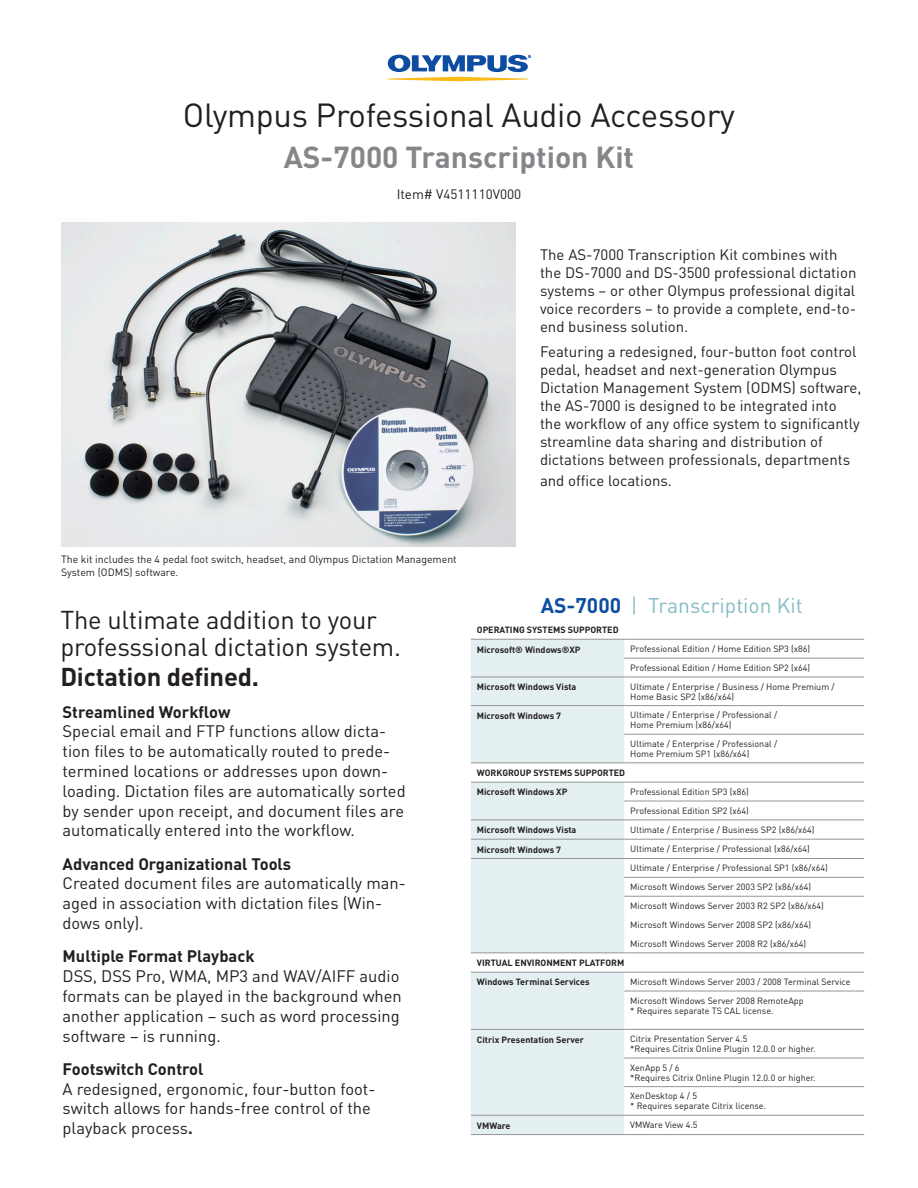
<style>
.page{position:relative;width:918px;height:1188px;background:#fff}
.page>*{position:absolute;margin:0;border:0;box-sizing:border-box;transform-origin:0 0}
.t1{font:33px "DIN";letter-spacing:-.01em;color:#231f20}
.t2{font:700 30px "DIN";color:#848689}
.t3{font:25.5px/27px "DIN";letter-spacing:-.01em;color:#231f20}
.t4{font:700 25.5px "DIN";letter-spacing:-.01em;color:#231f20}
.t5{font:21px "DIN";color:#85bcc4}
.t6{font:16.5px/19.8px "DIN";color:#231f20}
.t7{font:15px/18px "DIN";color:#231f20}
.t8{font:13.5px "DIN";color:#231f20}
.t9{font:10.5px/12.6px "DIN";color:#231f20}
.t10{font:9px/9.8px "DIN";color:#231f20}
.t11{font:700 9px "DIN";color:#231f20}
.s1{font-weight:700}
.s2{font-weight:700;color:#0d4da1}
</style>
<div class="page">
<img style="left:62px;top:222px;width:453px;height:324px">
<svg style="left:471px;top:640px;width:153px;height:494px;background:#e5eff1"></svg>
<hr style="left:471px;top:639px;width:153px;height:1px;background:#939598">
<hr style="left:624px;top:639px;width:240px;height:1px;background:#939598">
<hr style="left:624px;top:658px;width:240px;height:1px;background:#939598">
<hr style="left:471px;top:677px;width:153px;height:1px;background:#939598">
<hr style="left:624px;top:677px;width:240px;height:1px;background:#939598">
<hr style="left:471px;top:705px;width:153px;height:1px;background:#939598">
<hr style="left:624px;top:705px;width:240px;height:1px;background:#939598">
<hr style="left:624px;top:734px;width:240px;height:1px;background:#939598">
<hr style="left:471px;top:763px;width:153px;height:1px;background:#939598">
<hr style="left:624px;top:763px;width:240px;height:1px;background:#939598">
<hr style="left:471px;top:782px;width:153px;height:1px;background:#939598">
<hr style="left:624px;top:782px;width:240px;height:1px;background:#939598">
<hr style="left:624px;top:801px;width:240px;height:1px;background:#939598">
<hr style="left:471px;top:820px;width:153px;height:1px;background:#939598">
<hr style="left:624px;top:820px;width:240px;height:1px;background:#939598">
<hr style="left:471px;top:839px;width:153px;height:1px;background:#939598">
<hr style="left:624px;top:839px;width:240px;height:1px;background:#939598">
<hr style="left:471px;top:858px;width:153px;height:1px;background:#939598">
<hr style="left:624px;top:858px;width:240px;height:1px;background:#939598">
<hr style="left:624px;top:877px;width:240px;height:1px;background:#939598">
<hr style="left:624px;top:896px;width:240px;height:1px;background:#939598">
<hr style="left:471px;top:953px;width:153px;height:1px;background:#939598">
<hr style="left:624px;top:953px;width:240px;height:1px;background:#939598">
<hr style="left:471px;top:972px;width:153px;height:1px;background:#939598">
<hr style="left:624px;top:972px;width:240px;height:1px;background:#939598">
<hr style="left:624px;top:991px;width:240px;height:1px;background:#939598">
<hr style="left:471px;top:1029px;width:153px;height:1px;background:#939598">
<hr style="left:624px;top:1029px;width:240px;height:1px;background:#939598">
<hr style="left:624px;top:1058px;width:240px;height:1px;background:#939598">
<hr style="left:624px;top:1086px;width:240px;height:1px;background:#939598">
<hr style="left:471px;top:1115px;width:153px;height:1px;background:#939598">
<hr style="left:624px;top:1115px;width:240px;height:1px;background:#939598">
<hr style="left:471px;top:1134px;width:153px;height:1px;background:#939598">
<hr style="left:624px;top:1134px;width:240px;height:1px;background:#939598">
<svg style="left:388px;top:55px;width:143px;height:26px"></svg>
<p class="t1" style="left:183px;top:97px;width:554px">Olympus Professional Audio Accessory</p>
<p class="t2" style="left:284px;top:138px;width:352px">AS-7000 Transcription Kit</p>
<p class="t8" style="left:397px;top:186px;width:126px">Item# V4511110V000</p>
<p class="t7" style="left:540px;top:246px;width:318px">The AS-7000 Transcription Kit combines with the DS-7000 and DS-3500 professional dictation systems – or other Olympus professional digital voice recorders – to provide a complete, end-to&shy;end business solution.</p>
<p class="t7" style="left:540px;top:342px;width:323px">Featuring a redesigned, four-button foot control pedal, headset and next-generation Olympus Dictation Management System (ODMS) software, the AS-7000 is designed to be integrated into the workflow of any office system to significantly streamline data sharing and distribution of dictations between professionals, departments</p>
<p class="t7" style="left:540px;top:472px;width:133px">and office locations.</p>
<p class="t9" style="left:61px;top:553px;width:397px">The kit includes the 4 pedal foot switch, headset, and Olympus Dictation Management<br>System (ODMS) software.</p>
<p class="t3" style="left:60px;top:606px;width:342px">The ultimate addition to your professsional dictation system.</p>
<p class="t4" style="left:60px;top:659px;width:200px">Dictation defined.</p>
<p class="t6" style="left:63px;top:702px;width:345px"><span class="s1">Streamlined Workflow<br></span>Special email and FTP functions allow dicta&shy;tion files to be automatically routed to prede&shy;termined locations or addresses upon down&shy;loading. Dictation files are automatically sorted by sender upon receipt, and document files are automatically entered into the workflow.</p>
<p class="t6" style="left:63px;top:854px;width:345px"><span class="s1">Advanced Organizational Tools<br></span>Created document files are automatically man&shy;aged in association with dictation files (Win&shy;dows only).</p>
<p class="t6" style="left:63px;top:947px;width:341px"><span class="s1">Multiple Format Playback<br></span>DSS, DSS Pro, WMA, MP3 and WAV/AIFF audio formats can be played in the background when another application – such as word processing software – is running.</p>
<p class="t6" style="left:63px;top:1059px;width:314px"><span class="s1">Footswitch Control<br></span>A redesigned, ergonomic, four-button foot&shy;switch allows for hands-free control of the playback process<span class="s1">.</span></p>
<p class="t5" style="left:541px;top:594px;width:263px"><span class="s2">AS-7000</span> | Transcription Kit</p>
<p class="t11" style="left:477px;top:624px;width:143px">OPERATING SYSTEMS SUPPORTED</p>
<p class="t11" style="left:477px;top:643px;width:105px">Microsoft® Windows®XP</p>
<p class="t10" style="left:630px;top:644px;width:182px">Professional Edition / Home Edition SP3 (x86)</p>
<p class="t10" style="left:630px;top:663px;width:182px">Professional Edition / Home Edition SP2 (x64)</p>
<p class="t11" style="left:477px;top:681px;width:101px">Microsoft Windows Vista</p>
<p class="t10" style="left:630px;top:682px;width:206px">Ultimate / Enterprise / Business / Home Premium /<br>Home Basic SP2 (x86/x64)</p>
<p class="t11" style="left:477px;top:710px;width:86px">Microsoft Windows 7</p>
<p class="t10" style="left:630px;top:710px;width:148px">Ultimate / Enterprise / Professional /<br>Home Premium (x86/x64)</p>
<p class="t10" style="left:630px;top:739px;width:148px">Ultimate / Enterprise / Professional /<br>Home Premium SP1 (x86/x64)</p>
<p class="t11" style="left:477px;top:767px;width:150px">WORKGROUP SYSTEMS SUPPORTED</p>
<p class="t11" style="left:477px;top:786px;width:92px">Microsoft Windows XP</p>
<p class="t10" style="left:630px;top:787px;width:120px">Professional Edition SP3 (x86)</p>
<p class="t10" style="left:630px;top:806px;width:120px">Professional Edition SP2 (x64)</p>
<p class="t11" style="left:477px;top:824px;width:101px">Microsoft Windows Vista</p>
<p class="t10" style="left:630px;top:825px;width:186px">Ultimate / Enterprise / Business SP2 (x86/x64)</p>
<p class="t11" style="left:477px;top:843px;width:86px">Microsoft Windows 7</p>
<p class="t10" style="left:630px;top:844px;width:181px">Ultimate / Enterprise / Professional (x86/x64)</p>
<p class="t10" style="left:630px;top:863px;width:199px">Ultimate / Enterprise / Professional SP1 (x86/x64)</p>
<p class="t10" style="left:630px;top:882px;width:182px">Microsoft Windows Server 2003 SP2 (x86/x64)</p>
<p class="t10" style="left:630px;top:901px;width:195px">Microsoft Windows Server 2003 R2 SP2 (x86/x64)</p>
<p class="t10" style="left:630px;top:920px;width:182px">Microsoft Windows Server 2008 SP2 (x86/x64)</p>
<p class="t10" style="left:630px;top:939px;width:177px">Microsoft Windows Server 2008 R2 (x86/x64)</p>
<p class="t11" style="left:477px;top:957px;width:149px">VIRTUAL ENVIRONMENT PLATFORM</p>
<p class="t11" style="left:477px;top:976px;width:114px">Windows Terminal Services</p>
<p class="t10" style="left:630px;top:977px;width:222px">Microsoft Windows Server 2003 / 2008 Terminal Service</p>
<p class="t10" style="left:630px;top:996px;width:175px">Microsoft Windows Server 2008 RemoteApp * Requires separate TS CAL license.</p>
<p class="t11" style="left:477px;top:1033px;width:109px">Citrix Presentation Server</p>
<p class="t10" style="left:630px;top:1034px;width:187px">Citrix Presentation Server 4.5<br>*Requires Citrix Online Plugin 12.0.0 or higher.</p>
<p class="t10" style="left:630px;top:1063px;width:187px">XenApp 5 / 6<br>*Requires Citrix Online Plugin 12.0.0 or higher.</p>
<p class="t10" style="left:630px;top:1092px;width:137px">XenDesktop 4 / 5<br>* Requires separate Citrix license.</p>
<p class="t11" style="left:477px;top:1119px;width:35px">VMWare</p>
<p class="t10" style="left:630px;top:1120px;width:69px">VMWare View 4.5</p>
</div>
